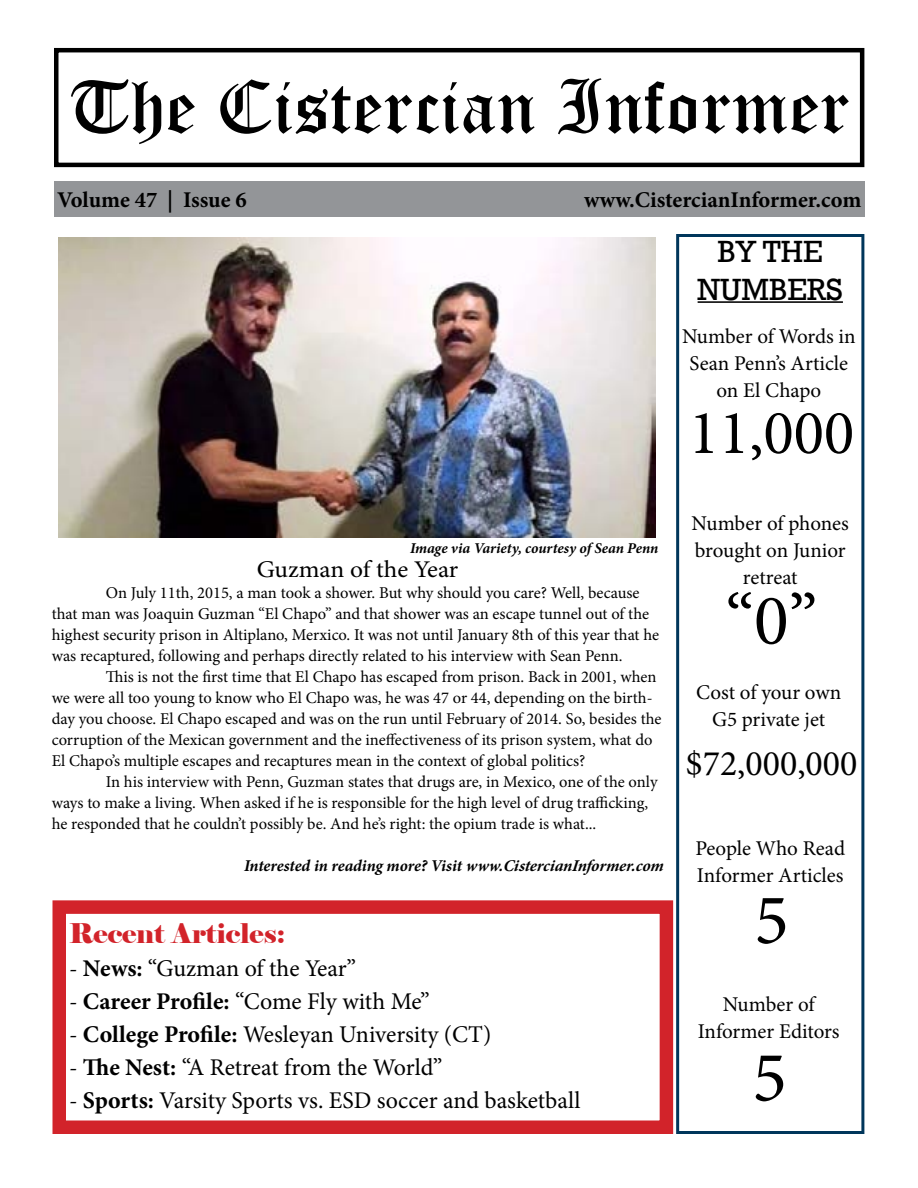
<style>
.page{position:relative;width:918px;height:1188px;background:#fff}
.page>*{position:absolute;margin:0;border:0;box-sizing:border-box;transform-origin:0 0}
.t1{font:75px "Old English Text";color:#000;scale:1.04 1}
.t2{font:72px "Minion Pro";color:#000}
.t3{font:63px "Minion Pro";color:#000}
.t4{font:36px "Minion Pro";color:#000}
.t5{font:31.5px/37.8px "Rockwell";color:#000;text-align:center}
.t6{font:27px "Elephant";color:#d2232a}
.t7{font:24px "Minion Pro";letter-spacing:-.005em;color:#000}
.t8{font:24px "Minion Pro";letter-spacing:-.005em;color:#000;scale:1.06 1}
.t9{font:700 22.5px "Minion Pro";color:#000}
.t10{font:21px/27px "Minion Pro";letter-spacing:-.005em;color:#000;text-align:center}
.t11{font:16.5px/21px "Minion Pro";color:#000}
.t12{font:italic 700 16.5px "Minion Pro";letter-spacing:-.005em;color:#000}
.t13{font:italic 700 15px "Minion Pro";letter-spacing:-.005em;color:#000}
.s1{font-weight:700}
</style>
<div class="page">
<div style="left:54px;top:48px;width:810px;height:119px;border:4px solid #000"></div>
<hr style="left:698px;top:301px;width:145px;height:2px;background:#000">
<div style="left:676px;top:234px;width:188px;height:900px;border:3px solid #00365b"></div>
<div style="left:52px;top:900px;width:621px;height:234px;border:14px solid #d2232a"></div>
<div style="left:54px;top:181px;width:810px;height:35px;background:#939598"></div>
<img style="left:58px;top:237px;width:597px;height:300px">
<h1 class="t1" style="left:68px;top:59px;width:753px">The Cistercian Informer</h1>
<h3 class="t9" style="left:57px;top:184px;width:191px">Volume 47 | Issue 6</h3>
<h3 class="t9" style="left:584px;top:184px;width:279px">www.CistercianInformer.com</h3>
<h3 class="t5" style="left:698px;top:233px;width:147px">BY THE<br>NUMBERS</h3>
<p class="t10" style="left:682px;top:323px;width:175px">Number of Words in<br>Sean Penn’s Article on El Chapo</p>
<h3 class="t3" style="left:689px;top:391px;width:167px">11,000</h3>
<p class="t13" style="left:410px;top:537px;width:250px">Image via Variety, courtesy of Sean Penn</p>
<h3 class="t8" style="left:257px;top:553px;width:192px">Guzman of the Year</h3>
<p class="t11" style="left:52px;top:582px;width:609px;text-indent:54px">On July 11th, 2015, a man took a shower. But why should you care? Well, because that man was Joaquin Guzman “El Chapo” and that shower was an escape tunnel out of the highest security prison in Altiplano, Merxico. It was not until January 8th of this year that he was recaptured, following and perhaps directly related to his interview with Sean Penn.</p>
<p class="t11" style="left:52px;top:666px;width:611px;text-indent:54px">This is not the first time that El Chapo has escaped from prison. Back in 2001, when we were all too young to know who El Chapo was, he was 47 or 44, depending on the birth&shy;day you choose. El Chapo escaped and was on the run until February of 2014. So, besides the corruption of the Mexican government and the ineffectiveness of its prison system, what do El Chapo’s multiple escapes and recaptures mean in the context of global politics?</p>
<p class="t11" style="left:52px;top:771px;width:607px;text-indent:54px">In his interview with Penn, Guzman states that drugs are, in Mexico, one of the only ways to make a living. When asked if he is responsible for the high level of drug trafficking, he responded that he couldn’t possibly be. And he’s right: the opium trade is what...</p>
<p class="t12" style="left:244px;top:854px;width:424px">Interested in reading more? Visit www.CistercianInformer.com</p>
<h3 class="t6" style="left:69px;top:916px;width:218px">Recent Articles:</h3>
<h3 class="t7" style="left:69px;top:952px;width:289px">- <span class="s1">News:</span> “Guzman of the Year”</h3>
<h3 class="t7" style="left:69px;top:985px;width:362px">- <span class="s1">Career Profile:</span> “Come Fly with Me”</h3>
<h3 class="t7" style="left:69px;top:1018px;width:424px">- <span class="s1">College Profile:</span> Wesleyan University (CT)</h3>
<h3 class="t7" style="left:69px;top:1051px;width:375px">- <span class="s1">The Nest:</span> “A Retreat from the World”</h3>
<h3 class="t7" style="left:69px;top:1084px;width:513px">- <span class="s1">Sports:</span> Varsity Sports vs. ESD soccer and basketball</h3>
<p class="t10" style="left:692px;top:510px;width:159px">Number of phones brought on Junior retreat</p>
<h2 class="t2" style="left:725px;top:572px;width:94px">“0”</h2>
<p class="t10" style="left:696px;top:679px;width:147px">Cost of your own<br>G5 private jet</p>
<h3 class="t4" style="left:685px;top:740px;width:173px">$72,000,000</h3>
<p class="t10" style="left:695px;top:835px;width:151px;text-align:left">People Who Read<br>Informer Articles</p>
<h2 class="t2" style="left:754px;top:872px;width:36px">5</h2>
<p class="t10" style="left:698px;top:991px;width:143px">Number of<br>Informer Editors</p>
<h2 class="t2" style="left:752px;top:1029px;width:36px">5</h2>
</div>
